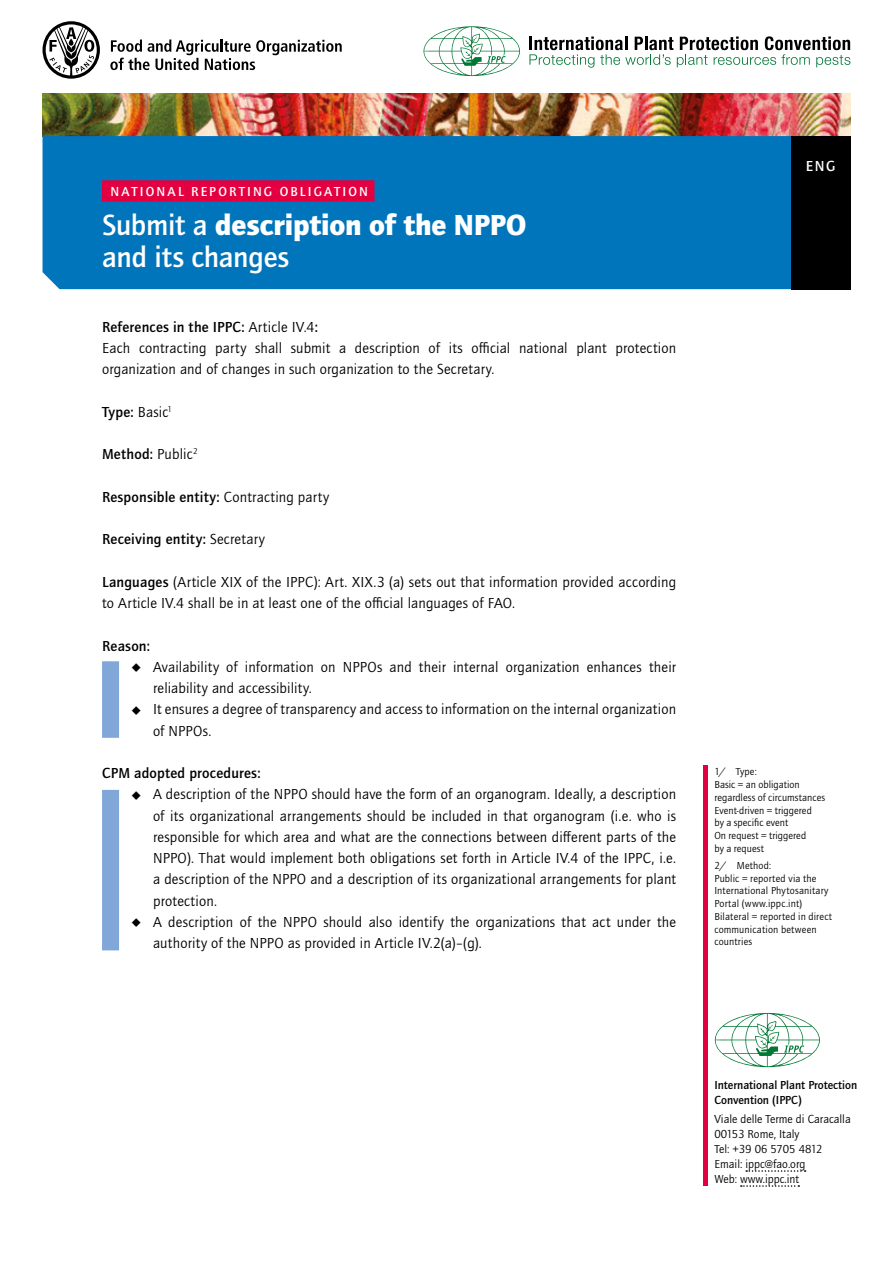
<style>
.page{position:relative;width:893px;height:1263px;background:#fff}
.page>*{position:absolute;margin:0;border:0;box-sizing:border-box;transform-origin:0 0}
.t1{font:500 30px/31.5px "Quay Sans ITC Std";letter-spacing:-.005em;color:#fff}
.t2{font:15px/21.3px "Quay Sans ITC Std";letter-spacing:.01em;color:#000}
.t3{font:500 15px "Quay Sans ITC Std";letter-spacing:.015em;color:#000}
.t4{font:500 15px "Quay Sans ITC Std";color:#fff}
.t5{font:500 13.5px "Quay Sans ITC Std";letter-spacing:.155em;color:#fff}
.t6{font:12px/15px "Quay Sans ITC Std";color:#000}
.t7{font:500 12px/15px "Quay Sans ITC Std";color:#000}
.t8{font:10.5px/12.8px "Quay Sans ITC Std";letter-spacing:.015em;color:#000}
.s1{font-weight:900}
.s2{font-weight:500}
.s3{font-weight:400}
.s4{font-family:"European Pi One";font-size:9px}
</style>
<div class="page">
<img style="left:43px;top:94px;width:807px;height:42px">
<div style="left:43px;top:136px;width:748px;height:153px;background:#0075bc"></div>
<div style="left:791px;top:136px;width:59px;height:153px;background:#000"></div>
<svg style="left:110px;top:40px;width:232px;height:30px"></svg>
<svg style="left:43px;top:21px;width:57px;height:58px"></svg>
<svg style="left:423px;top:26px;width:97px;height:50px"></svg>
<svg style="left:529px;top:36px;width:321px;height:32px"></svg>
<hr style="left:704px;top:765px;width:4px;height:421px;background:#e40040">
<svg style="left:746px;top:1170px;width:60px;height:2px"></svg>
<svg style="left:741px;top:1185px;width:58px;height:2px"></svg>
<svg style="left:715px;top:1013px;width:105px;height:54px"></svg>
<div style="left:102px;top:180px;width:272px;height:21px;background:#e40040"></div>
<div style="left:102px;top:661px;width:17px;height:77px;background:#81a7d9"></div>
<div style="left:102px;top:790px;width:17px;height:160px;background:#81a7d9"></div>
<p class="t5" style="left:111px;top:184px;width:257px">Nation al Repor ting Obligation</p>
<h1 class="t1" style="left:102px;top:210px;width:426px">Submit a <span class="s1">description of the NPPO </span>and its changes</h1>
<p class="t2" style="left:102px;top:316px;width:576px"><span class="s2">References in the IPPC:</span> Article IV.4<span class="s2">:<br></span>Each contracting party shall submit a description of its official national plant protection organization and of changes in such organization to the Secretary.</p>
<p class="t3" style="left:102px;top:403px;width:71px">Type: <span class="s3">Basic</span><sup>1</sup></p>
<p class="t3" style="left:102px;top:446px;width:97px">Method: <span class="s3">Public</span><sup>2</sup></p>
<p class="t3" style="left:102px;top:488px;width:229px">Responsible entity: <span class="s3">Contracting party</span></p>
<p class="t3" style="left:102px;top:531px;width:164px">Receiving entity: <span class="s3">Secretary</span></p>
<p class="t2" style="left:102px;top:571px;width:575px"><span class="s2">Languages</span> (Article XIX of the IPPC): Art. XIX.3 (a) sets out that information provided according to Article IV.4 shall be in at least one of the official languages of FAO.</p>
<p class="t3" style="left:102px;top:637px;width:49px">Reason:</p>
<p class="t2" style="left:132px;top:656px;width:546px"><span class="s4">+</span> Availability of information on NPPOs and their internal organization enhances their</p>
<p class="t2" style="left:153px;top:678px;width:160px">reliability and accessibility.</p>
<p class="t2" style="left:132px;top:699px;width:546px"><span class="s4">+</span> It ensures a degree of transparency and access to information on the internal organization</p>
<p class="t2" style="left:153px;top:720px;width:60px">of NPPOs.</p>
<p class="t3" style="left:102px;top:765px;width:160px">CPM adopted procedures:</p>
<p class="t2" style="left:132px;top:784px;width:546px"><span class="s4">+</span> A description of the NPPO should have the form of an organogram. Ideally, a description</p>
<p class="t2" style="left:153px;top:805px;width:525px">of its organizational arrangements should be included in that organogram (i.e. who is</p>
<p class="t2" style="left:153px;top:827px;width:525px">responsible for which area and what are the connections between different parts of the</p>
<p class="t2" style="left:153px;top:848px;width:524px">NPPO). That would implement both obligations set forth in Article IV.4 of the IPPC, i.e.</p>
<p class="t2" style="left:153px;top:869px;width:525px">a description of the NPPO and a description of its organizational arrangements for plant</p>
<p class="t2" style="left:153px;top:890px;width:65px">protection.</p>
<p class="t2" style="left:132px;top:912px;width:546px"><span class="s4">+</span> A description of the NPPO should also identify the organizations that act under the</p>
<p class="t2" style="left:153px;top:933px;width:330px">authority of the NPPO as provided in Article IV.2(a)–(g).</p>
<p class="t4" style="left:806px;top:158px;width:31px">eng</p>
<p class="t8" style="left:714px;top:766px;width:112px">1/ Type:<br>Basic = an obligation regardless of circumstances<br>Event-driven = triggered<br>by a specific event<br>On request = triggered<br>by a request</p>
<p class="t8" style="left:714px;top:859px;width:119px">2/ Method:<br>Public = reported via the<br>International Phytosanitary<br>Portal (www.ippc.int)<br>Bilateral = reported in direct communication between countries</p>
<p class="t7" style="left:714px;top:1077px;width:144px">International Plant Protection<br>Convention (IPPC)</p>
<p class="t6" style="left:714px;top:1112px;width:138px">Viale delle Terme di Caracalla<br>00153 Rome, Italy<br>Tel: +39 06 5705 4812<br>Email: ippc@fao.org<br>Web: www.ippc.int</p>
</div>
